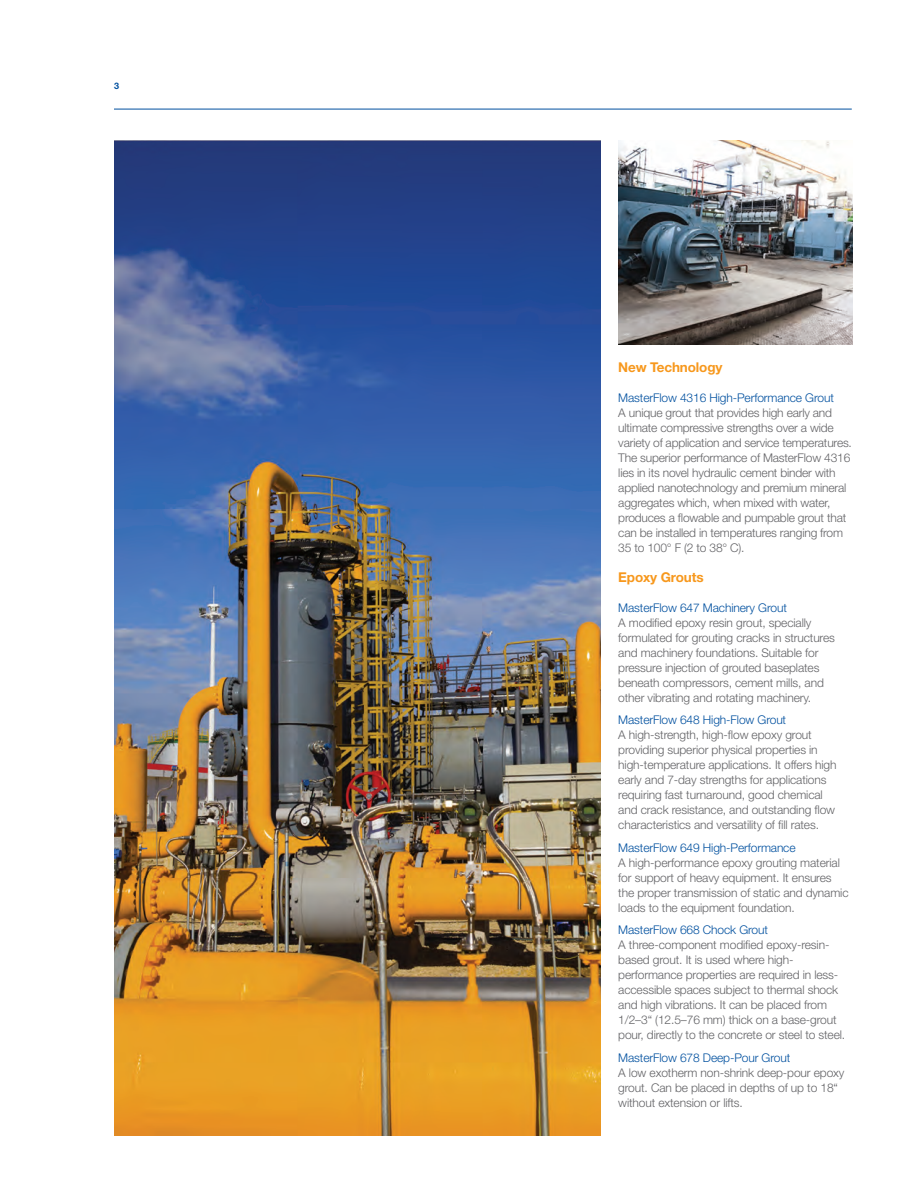
<style>
.page{position:relative;width:918px;height:1188px;background:#fff}
.page>*{position:absolute;margin:0;border:0;box-sizing:border-box;transform-origin:0 0}
.t1{font:700 13.5px "Helvetica Neue LT Std";letter-spacing:-.01em;color:#f7981d}
.t2{font:300 12px/15px "Helvetica Neue LT Std";letter-spacing:-.01em;color:#636366}
.t3{font:300 12px "Helvetica Neue LT Std";letter-spacing:-.01em;color:#01509f}
.t4{font:700 9px "Helvetica Neue LT Std";color:#01509f}
</style>
<div class="page">
<img style="left:114px;top:140px;width:486px;height:995px">
<img style="left:619px;top:140px;width:234px;height:205px">
<hr style="left:114px;top:109px;width:738px;height:1px;background:#01509f">
<p class="t4" style="left:114px;top:80px;width:7px">3</p>
<p class="t1" style="left:618px;top:359px;width:106px">New Technology</p>
<p class="t3" style="left:618px;top:390px;width:217px">MasterFlow 4316 High-Performance Grout</p>
<p class="t2" style="left:618px;top:405px;width:235px">A unique grout that provides high early and ultimate compressive strengths over a wide variety of application and service temperatures.<br>The superior performance of MasterFlow 4316 lies in its novel hydraulic cement binder with applied nanotechnology and premium mineral aggregates which, when mixed with water, produces a flowable and pumpable grout that can be installed in temperatures ranging from 35 to 100° F (2 to 38° C).</p>
<p class="t1" style="left:618px;top:569px;width:87px">Epoxy Grouts</p>
<p class="t3" style="left:618px;top:600px;width:170px">MasterFlow 647 Machinery Grout</p>
<p class="t2" style="left:618px;top:615px;width:218px">A modified epoxy resin grout, specially formulated for grouting cracks in structures and machinery foundations. Suitable for pressure injection of grouted baseplates beneath compressors, cement mills, and other vibrating and rotating machinery.</p>
<p class="t3" style="left:618px;top:713px;width:169px">MasterFlow 648 High-Flow Grout</p>
<p class="t2" style="left:618px;top:727px;width:220px">A high-strength, high-flow epoxy grout providing superior physical properties in high-temperature applications. It offers high early and 7-day strengths for applications requiring fast turnaround, good chemical and crack resistance, and outstanding flow characteristics and versatility of fill rates.</p>
<p class="t3" style="left:618px;top:840px;width:179px">MasterFlow 649 High-Performance</p>
<p class="t2" style="left:618px;top:855px;width:232px">A high-performance epoxy grouting material for support of heavy equipment. It ensures the proper transmission of static and dynamic loads to the equipment foundation.</p>
<p class="t3" style="left:618px;top:923px;width:151px">MasterFlow 668 Chock Grout</p>
<p class="t2" style="left:618px;top:937px;width:229px">A three-component modified epoxy-resin&shy;based grout. It is used where high&shy;performance properties are required in less&shy;accessible spaces subject to thermal shock and high vibrations. It can be placed from 1/2–3“ (12.5–76 mm) thick on a base-grout pour, directly to the concrete or steel to steel.</p>
<p class="t3" style="left:618px;top:1050px;width:173px">MasterFlow 678 Deep-Pour Grout</p>
<p class="t2" style="left:618px;top:1065px;width:228px">A low exotherm non-shrink deep-pour epoxy grout. Can be placed in depths of up to 18“ without extension or lifts.</p>
</div>
